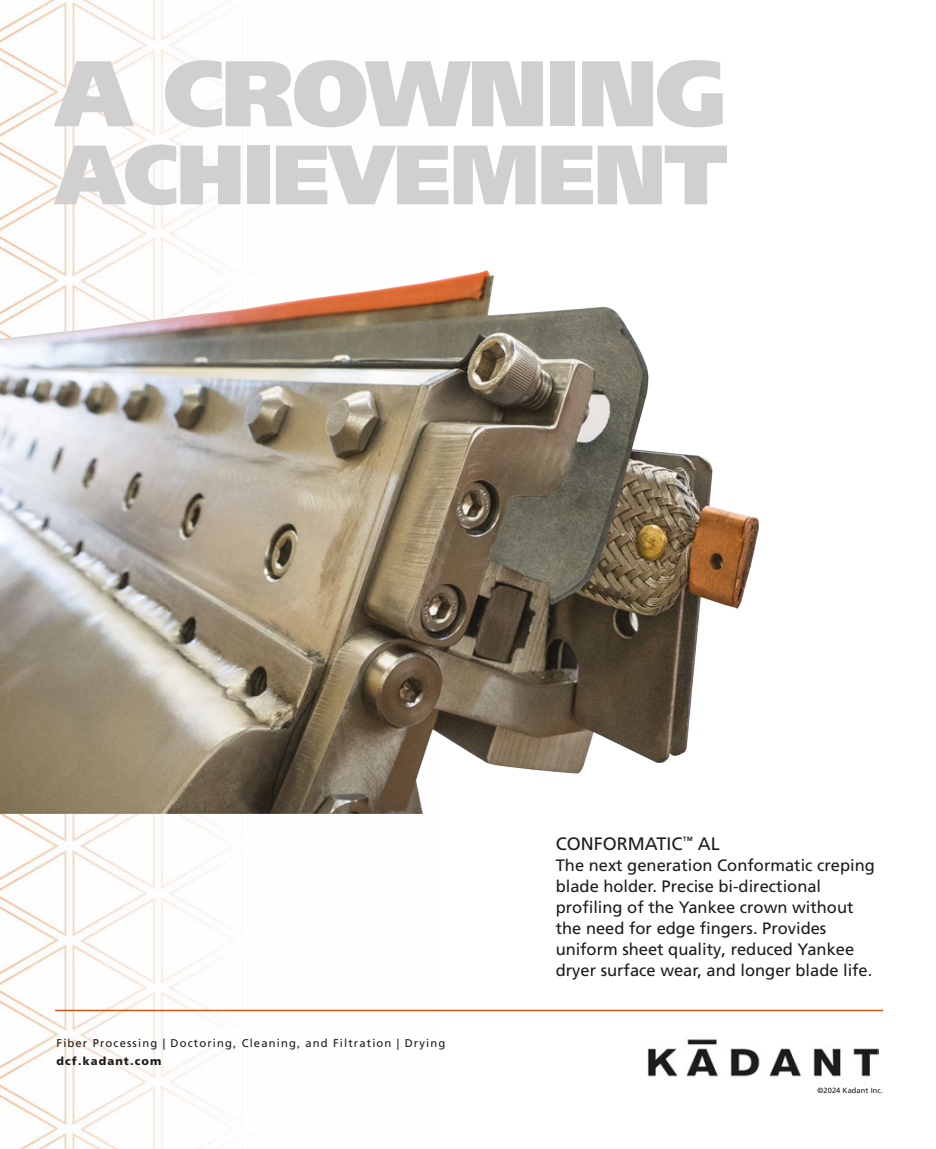
<style>
.page{position:relative;width:936px;height:1149px;background:#fff}
.page>*{position:absolute;margin:0;border:0;box-sizing:border-box;transform-origin:0 0}
.t1{font:900 93px "Frutiger LT Pro";letter-spacing:-.02em;color:#d0d0d0}
.t2{font:900 84px "Frutiger LT Pro";letter-spacing:-.02em;color:#d0d0d0}
.t3{font:18px "Frutiger LT Pro";color:#1d1d1b}
.t4{font:16.5px/21px "Frutiger LT Pro";color:#1d1d1b}
.t5{font:11.25px "Frutiger LT Std";letter-spacing:.1em;color:#1d1d1b}
.t6{font:900 11.25px "Frutiger LT Std";letter-spacing:.1em;color:#1d1d1b}
.t7{font:7.5px "Frutiger LT Pro";letter-spacing:.01em;color:#1d1d1b}
</style>
<div class="page">
<img style="left:0;top:0;width:437px;height:1148px">
<img style="left:647px;top:1039px;width:230px;height:38px">
<hr style="left:55px;top:1009px;width:827px;height:1px;background:#d45815">
<img style="left:0;top:270px;width:758px;height:543px">
<h1 class="t1" style="left:55px;top:37px;width:674px">A CROWNING</h1>
<h2 class="t2" style="left:55px;top:123px;width:674px">ACHIEVEMENT</h2>
<p class="t5" style="left:57px;top:1036px;width:390px">Fiber Processing | Doctoring, Cleaning, and Filtration | Drying</p>
<p class="t6" style="left:57px;top:1054px;width:106px">dcf.kadant.com</p>
<p class="t3" style="left:555px;top:832px;width:166px">CONFORMATIC<sup>™</sup> AL</p>
<p class="t4" style="left:555px;top:854px;width:321px">The next generation Conformatic creping blade holder. Precise bi-directional profiling of the Yankee crown without the need for edge fingers. Provides uniform sheet quality, reduced Yankee dryer surface wear, and longer blade life.</p>
<p class="t7" style="left:817px;top:1085px;width:67px">©2024 Kadant Inc.</p>
</div>
